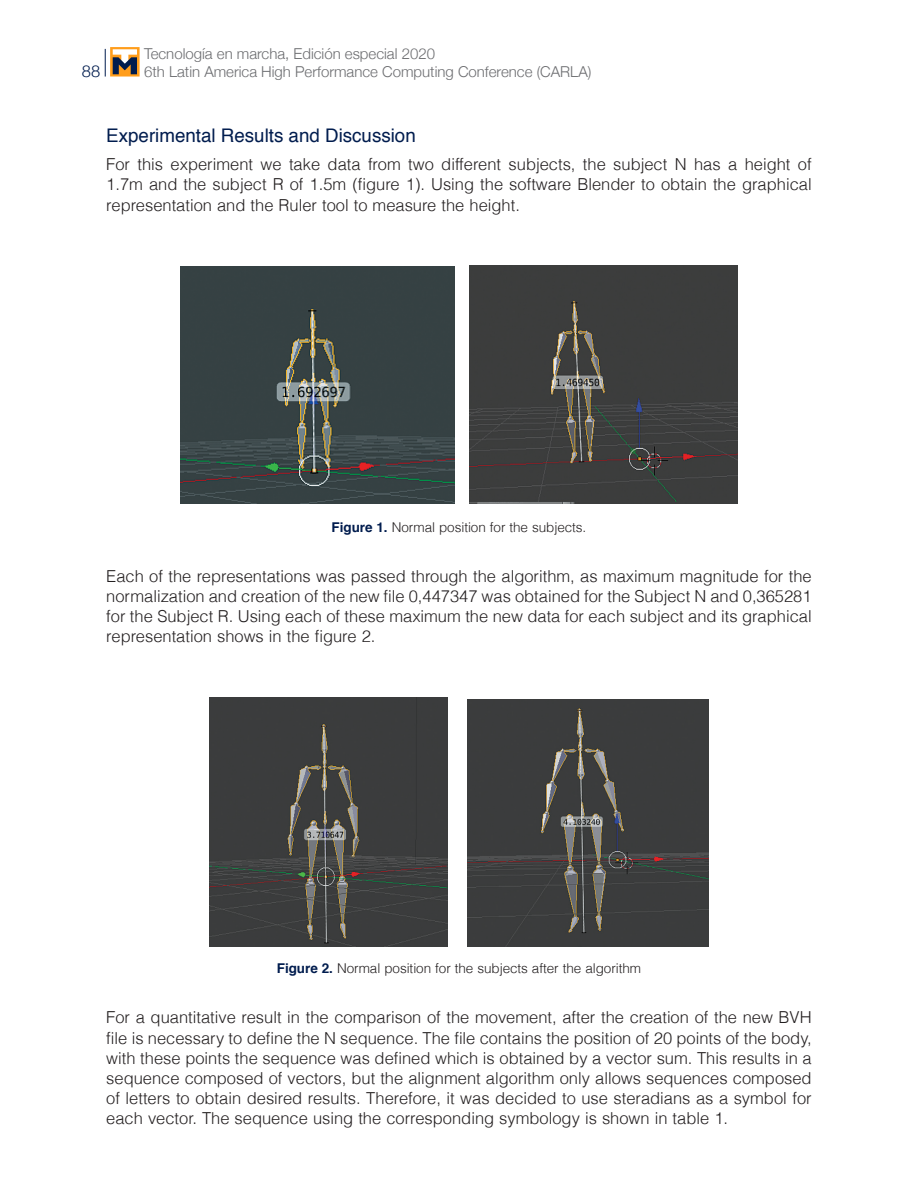
<style>
.page{position:relative;width:918px;height:1188px;background:#fff}
.page>*{position:absolute;margin:0;border:0;box-sizing:border-box;transform-origin:0 0}
._7subtitulo{font:18.75px "Helvetica";color:#001c4e}
._6texto{font:300 16.5px/20.2px "Helvetica";color:#231f20;text-align:justify}
.t1{font:300 16.5px "Helvetica Neue";color:#001c4e}
.t2{font:300 15px "Helvetica Neue";color:#6c6d70}
._9tituloscuadros{font:300 13.5px "Helvetica";letter-spacing:-.005em;color:#231f20}
.s1{font-weight:700;color:#001c4e}
</style>
<div class="page">
<svg style="left:105px;top:49px;width:1px;height:28px"></svg>
<svg style="left:110px;top:47px;width:30px;height:30px"></svg>
<svg style="left:113px;top:49px;width:24px;height:25px"></svg>
<img style="left:180px;top:267px;width:275px;height:236px">
<img style="left:470px;top:265px;width:268px;height:238px">
<img style="left:210px;top:697px;width:238px;height:249px">
<img style="left:468px;top:700px;width:240px;height:247px">
<p class="t2" style="left:144px;top:41px;width:292px">Tecnología en marcha, Edición especial 2020</p>
<p class="t1" style="left:82px;top:57px;width:20px">88</p>
<p class="t2" style="left:144px;top:59px;width:449px">6th Latin America High Performance Computing Conference (CARLA)</p>
<p class="_7subtitulo" style="left:106px;top:121px;width:311px">Experimental Results and Discussion</p>
<p class="_6texto" style="left:106px;top:154px;width:707px">For this experiment we take data from two different subjects, the subject N has a height of 1.7m and the subject R of 1.5m (figure 1). Using the software Blender to obtain the graphical representation and the Ruler tool to measure the height.</p>
<p class="_9tituloscuadros" style="left:332px;top:516px;width:256px"><span class="s1">Figure 1.</span> Normal position for the subjects.</p>
<p class="_6texto" style="left:106px;top:565px;width:707px">Each of the representations was passed through the algorithm, as maximum magnitude for the normalization and creation of the new file 0,447347 was obtained for the Subject N and 0,365281 for the Subject R. Using each of these maximum the new data for each subject and its graphical representation shows in the figure 2.</p>
<p class="_9tituloscuadros" style="left:277px;top:958px;width:366px"><span class="s1">Figure 2.</span> Normal position for the subjects after the algorithm</p>
<p class="_6texto" style="left:106px;top:1007px;width:707px">For a quantitative result in the comparison of the movement, after the creation of the new BVH file is necessary to define the N sequence. The file contains the position of 20 points of the body, with these points the sequence was defined which is obtained by a vector sum. This results in a sequence composed of vectors, but the alignment algorithm only allows sequences composed of letters to obtain desired results. Therefore, it was decided to use steradians as a symbol for each vector. The sequence using the corresponding symbology is shown in table 1.</p>
</div>
